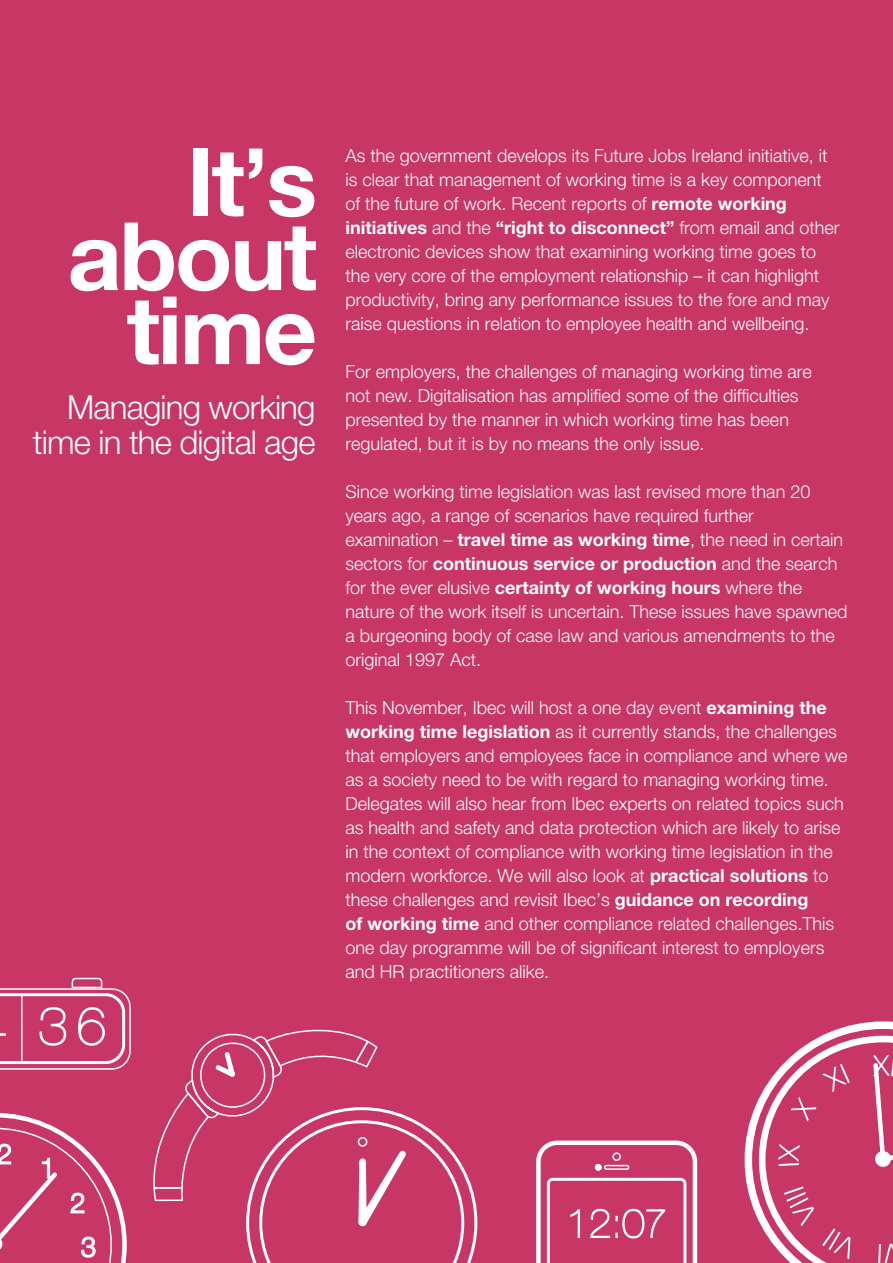
<style>
.page{position:relative;width:893px;height:1263px;background:#c73665}
.page>*{position:absolute;margin:0;border:0;box-sizing:border-box;transform-origin:0 0}
.t1{font:700 94.5px/73.9px "Helvetica Neue";letter-spacing:-.025em;color:#fff;text-align:right}
.t2{font:300 33px/34.5px "Helvetica Neue";letter-spacing:-.025em;color:#fff;text-align:right}
.t3{font:300 18px/24px "Helvetica Neue";color:#fff}
.s1{font-weight:700}
</style>
<div class="page">
<svg style="left:745px;top:1021px;width:148px;height:242px"></svg>
<svg style="left:536px;top:1140px;width:161px;height:123px"></svg>
<div style="left:604px;top:1165px;width:25px;height:5px;border:2px solid #fff"></div>
<div style="left:612px;top:1152px;width:9px;height:9px;border:2px solid #fff;border-radius:50%"></div>
<div style="left:595px;top:1164px;width:7px;height:7px;border:4px solid #fff;border-radius:50%"></div>
<svg style="left:153px;top:1029px;width:324px;height:234px"></svg>
<svg style="left:0;top:1113px;width:127px;height:150px"></svg>
<svg style="left:0;top:977px;width:131px;height:93px"></svg>
<h1 class="t1" style="left:68px;top:148px;width:251px">It’s about time</h1>
<h2 class="t2" style="left:33px;top:388px;width:284px">Managing working time in the digital age</h2>
<p class="t3" style="left:346px;top:142px;width:495px">As the government develops its Future Jobs Ireland initiative, it is clear that management of working time is a key component of the future of work. Recent reports of <span class="s1">remote working initiatives</span> and the <span class="s1">“right to disconnect”</span> from email and other electronic devices show that examining working time goes to the very core of the employment relationship – it can highlight productivity, bring any performance issues to the fore and may raise questions in relation to employee health and wellbeing.</p>
<p class="t3" style="left:346px;top:358px;width:468px">For employers, the challenges of managing working time are not new. Digitalisation has amplified some of the difficulties presented by the manner in which working time has been regulated, but it is by no means the only issue.</p>
<p class="t3" style="left:346px;top:478px;width:504px">Since working time legislation was last revised more than 20 years ago, a range of scenarios have required further examination – <span class="s1">travel time as working time</span>, the need in certain sectors for <span class="s1">continuous service or production</span> and the search for the ever elusive <span class="s1">certainty of working hours</span> where the nature of the work itself is uncertain. These issues have spawned a burgeoning body of case law and various amendments to the original 1997 Act.</p>
<p class="t3" style="left:346px;top:694px;width:503px">This November, Ibec will host a one day event <span class="s1">examining the working time legislation</span> as it currently stands, the challenges that employers and employees face in compliance and where we as a society need to be with regard to managing working time.<br>Delegates will also hear from Ibec experts on related topics such as health and safety and data protection which are likely to arise in the context of compliance with working time legislation in the modern workforce. We will also look at <span class="s1">practical solutions</span> to these challenges and revisit Ibec’s <span class="s1">guidance on recording<br>of working time</span> and other compliance related challenges.This one day programme will be of significant interest to employers and HR practitioners alike.</p>
</div>
